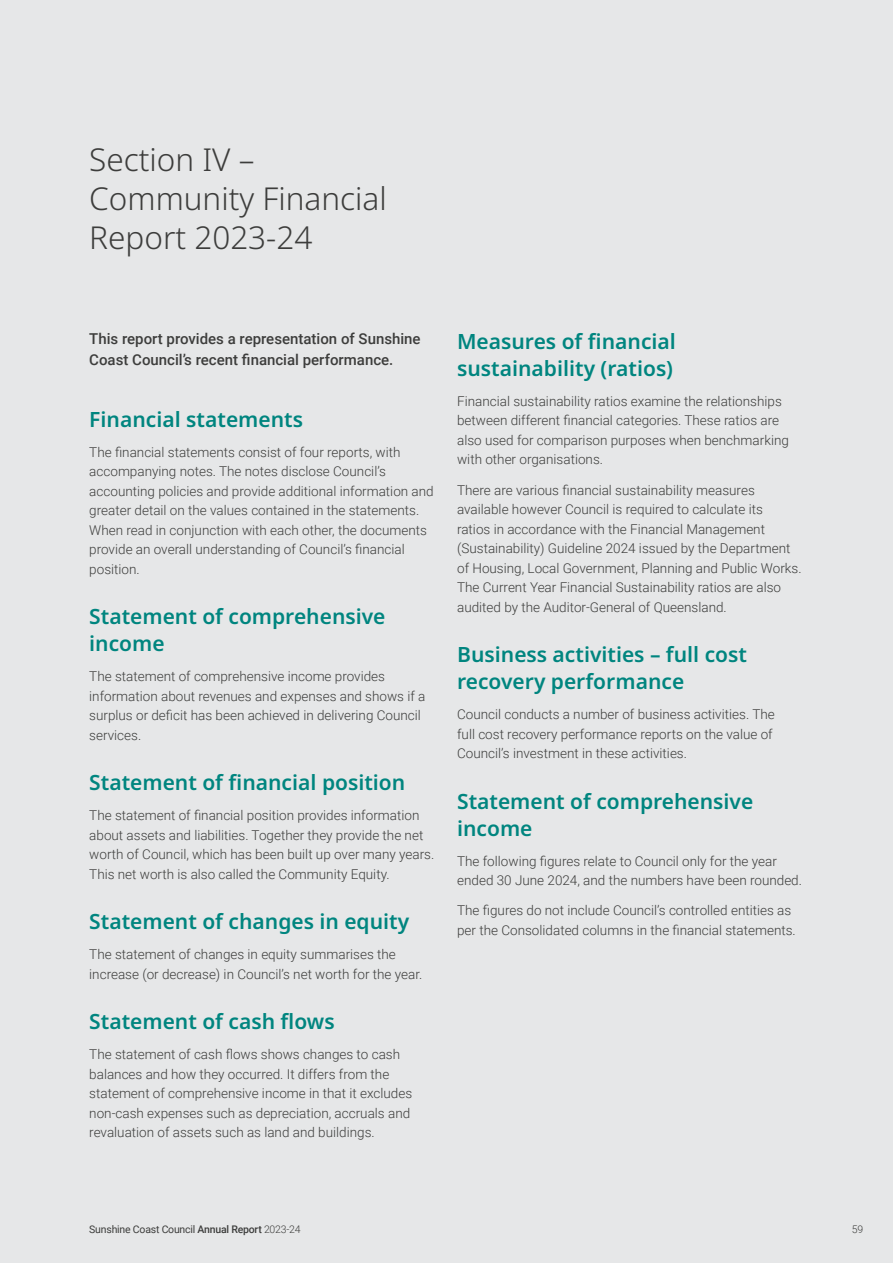
<style>
.page{position:relative;width:893px;height:1263px;background:#e6e7e8}
.page>*{position:absolute;margin:0;border:0;box-sizing:border-box;transform-origin:0 0}
.t1{font:300 31.5px/39px "Noto Sans";color:#3d3d3c}
.t2{font:600 21px/27px "Noto Sans";color:#00857f}
.t3{font:500 15px/21px "Roboto";color:#3d3d3c}
.t4{font:300 13.5px/19.5px "Roboto";color:#3d3d3c}
.t5{font:10.5px "Roboto";letter-spacing:-.02em;color:#3d3d3c}
.t6{font:300 10.5px "Roboto";color:#3d3d3c}
.s1{font-weight:500}
.s2{font-weight:300}
</style>
<div class="page">
<h1 class="t1" style="left:89px;top:141px;width:299px">Section IV –<br>Community Financial<br>Report 2023-24</h1>
<p class="t3" style="left:89px;top:328px;width:333px">This report provides a representation of Sunshine<br>Coast Council’s recent financial performance.</p>
<h2 class="t2" style="left:89px;top:406px;width:215px">Financial statements</h2>
<p class="t4" style="left:89px;top:442px;width:346px">The financial statements consist of four reports, with accompanying notes. The notes disclose Council’s accounting policies and provide additional information and greater detail on the values contained in the statements.<br>When read in conjunction with each other, the documents provide an overall understanding of Council’s financial position.</p>
<h2 class="t2" style="left:89px;top:603px;width:298px">Statement of comprehensive income</h2>
<p class="t4" style="left:89px;top:666px;width:338px">The statement of comprehensive income provides information about revenues and expenses and shows if a surplus or deficit has been achieved in delivering Council services.</p>
<h2 class="t2" style="left:89px;top:769px;width:318px">Statement of financial position</h2>
<p class="t4" style="left:89px;top:805px;width:346px">The statement of financial position provides information about assets and liabilities. Together they provide the net worth of Council, which has been built up over many years.<br>This net worth is also called the Community Equity.</p>
<h2 class="t2" style="left:89px;top:908px;width:321px">Statement of changes in equity</h2>
<p class="t4" style="left:89px;top:944px;width:335px">The statement of changes in equity summarises the increase (or decrease) in Council’s net worth for the year.</p>
<h2 class="t2" style="left:89px;top:1008px;width:247px">Statement of cash flows</h2>
<p class="t4" style="left:89px;top:1044px;width:324px">The statement of cash flows shows changes to cash balances and how they occurred. It differs from the statement of comprehensive income in that it excludes non-cash expenses such as depreciation, accruals and revaluation of assets such as land and buildings.</p>
<h2 class="t2" style="left:457px;top:328px;width:220px">Measures of financial sustainability (ratios)</h2>
<p class="t4" style="left:457px;top:391px;width:333px">Financial sustainability ratios examine the relationships between different financial categories. These ratios are also used for comparison purposes when benchmarking with other organisations.</p>
<p class="t4" style="left:457px;top:479px;width:346px">There are various financial sustainability measures available however Council is required to calculate its<br>ratios in accordance with the Financial Management (Sustainability) Guideline 2024 issued by the Department of Housing, Local Government, Planning and Public Works.<br>The Current Year Financial Sustainability ratios are also audited by the Auditor-General of Queensland.</p>
<h2 class="t2" style="left:457px;top:641px;width:291px">Business activities – full cost recovery performance</h2>
<p class="t4" style="left:457px;top:704px;width:319px">Council conducts a number of business activities. The full cost recovery performance reports on the value of<br>Council’s investment in these activities.</p>
<h2 class="t2" style="left:457px;top:788px;width:298px">Statement of comprehensive income</h2>
<p class="t4" style="left:457px;top:851px;width:346px">The following figures relate to Council only for the year ended 30 June 2024, and the numbers have been rounded.</p>
<p class="t4" style="left:457px;top:900px;width:340px">The figures do not include Council’s controlled entities as per the Consolidated columns in the financial statements.</p>
<p class="t5" style="left:89px;top:1222px;width:213px">Sunshine Coast Council <span class="s1">Annual Report</span> <span class="s2">2023-24</span></p>
<p class="t6" style="left:852px;top:1222px;width:13px">59</p>
</div>
